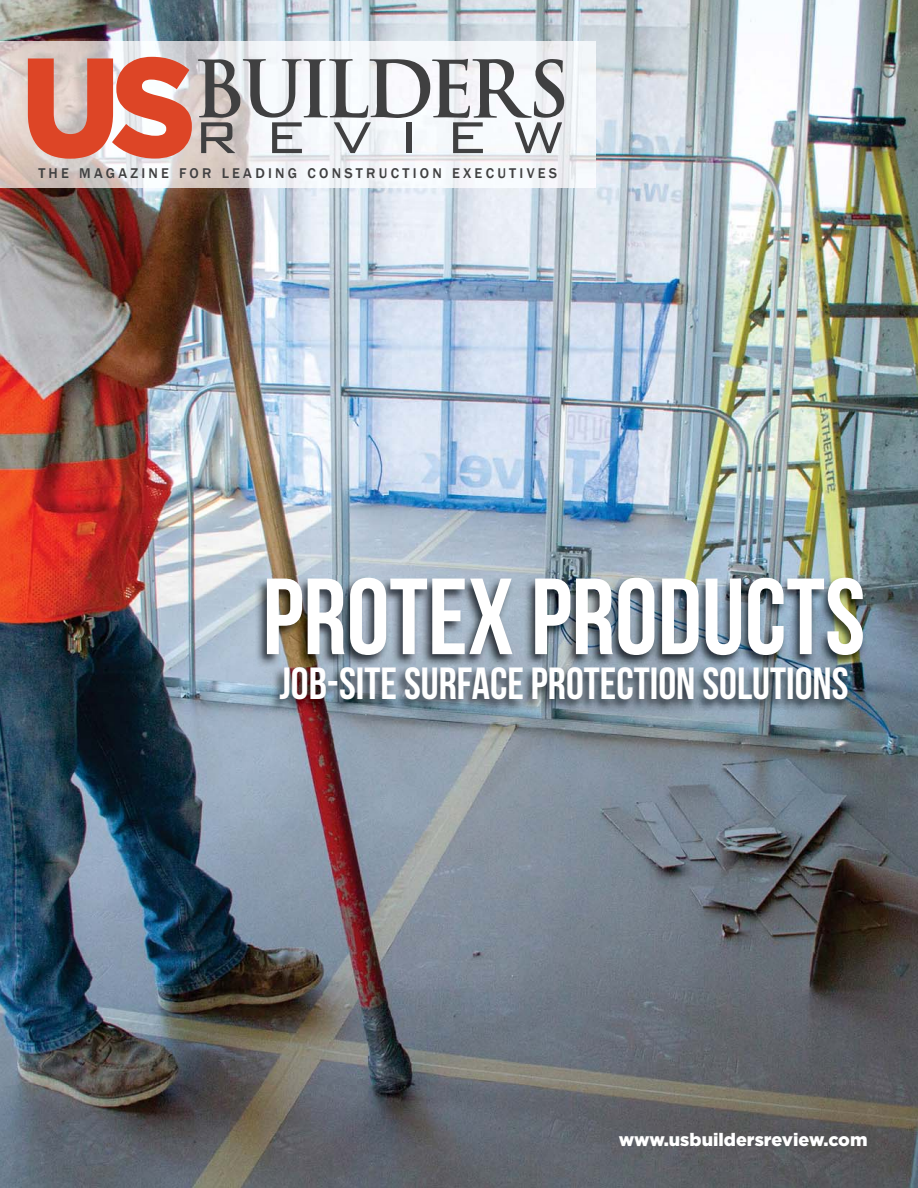
<style>
.page{position:relative;width:918px;height:1188px;background:#fff}
.page>*{position:absolute;margin:0;border:0;box-sizing:border-box;transform-origin:0 0}
.t1{font:108px "Bebas Neue";color:#fff}
.t2{font:45px "Bebas Neue";color:#fff}
.t3{font:900 18px "Gotham";color:#fff}
.t4{font:500 14.55px "Franklin Gothic";letter-spacing:.225em;color:#404041}
.s1{font-style:inherit}
</style>
<div class="page">
<img style="left:0;top:0;width:918px;height:1188px">
<img style="left:0;top:41px;width:596px;height:147px">
<img style="left:255px;top:575px;width:612px;height:138px">
<svg style="left:28px;top:57px;width:164px;height:102px;background:#de7a65"></svg>
<svg style="left:198px;top:59px;width:368px;height:94px"></svg>
<p class="t4" style="left:38px;top:164px;width:520px">THE MAGAZINE FOR <span class="s1">LEADING</span> CONSTRUCTION EXECUTIVES</p>
<h1 class="t1" style="left:263px;top:554px;width:604px">PROTEX PRODUCTS</h1>
<h2 class="t2" style="left:279px;top:657px;width:571px">JOB-SITE SURFACE PROTECTION SOLUTIONS</h2>
<p class="t3" style="left:619px;top:1129px;width:250px">www.usbuildersreview.com</p>
</div>
